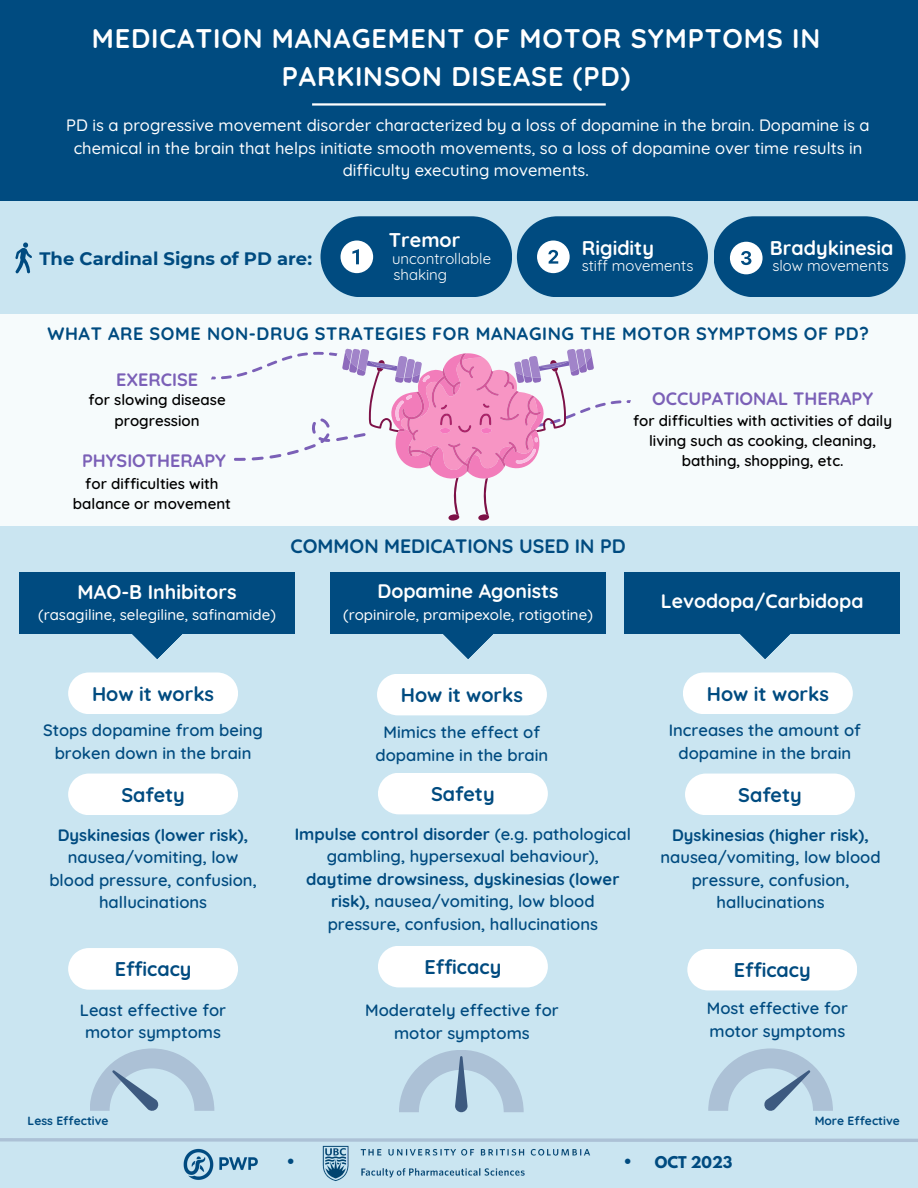
<style>
.page{position:relative;width:918px;height:1188px;background:#cae5f1}
.page>*{position:absolute;margin:0;border:0;box-sizing:border-box;transform-origin:0 0}
.t1{font:700 27px/37.2px "Quicksand";letter-spacing:.03em;color:#fff;text-align:center}
.t2{font:700 19.8px "Quicksand";color:#004b80}
.t3{font:700 19.8px "Quicksand";color:#fff}
.t4{font:700 19.5px "Quicksand";color:#fff}
.t5{font:700 19.5px "Quicksand";color:#004b80}
.t6{font:700 19.05px "Quicksand";color:#004b80}
.t7{font:700 18px "Quicksand";letter-spacing:.03em;color:#004b80}
.t8{font:700 18px "Quicksand";color:#7b60b7}
.t9{font:700 18px "Montserrat";color:#004b80}
.t10{font:600 16.5px/22.5px "Quicksand";color:#004b80;text-align:center}
.t11{font:500 16.5px/22.5px "Quicksand";color:#fff;text-align:center}
.t12{font:600 15px/20.2px "Quicksand";color:#000;text-align:center}
.t13{font:500 15px "Quicksand";color:#fff}
.t14{font:15px "Quicksand";color:#fff}
.t15{font:700 14.4px "League Spartan";color:#004b80}
.t16{font:700 12px "Quicksand";color:#004b80}
.s1{font-weight:700}
</style>
<div class="page">
<div style="left:0;top:0;width:918px;height:201px;background:#004b80"></div>
<div style="left:377px;top:674px;width:170px;height:41px;background:#fff"></div>
<div style="left:378px;top:773px;width:170px;height:41px;background:#fff"></div>
<div style="left:378px;top:946px;width:170px;height:41px;background:#fff"></div>
<svg style="left:68px;top:672px;width:170px;height:42px;background:#fbfdfe"></svg>
<div style="left:68px;top:774px;width:170px;height:41px;background:#fff"></div>
<svg style="left:68px;top:948px;width:170px;height:42px;background:#fbfdfe"></svg>
<div style="left:0;top:314px;width:918px;height:212px;background:#f6fbfc"></div>
<svg style="left:683px;top:672px;width:170px;height:42px;background:#fbfdfe"></svg>
<div style="left:685px;top:774px;width:170px;height:41px;background:#fff"></div>
<div style="left:687px;top:949px;width:170px;height:41px;background:#fff"></div>
<svg style="left:15px;top:242px;width:17px;height:32px"></svg>
<svg style="left:211px;top:348px;width:420px;height:173px"></svg>
<svg style="left:321px;top:216px;width:387px;height:81px;background:#216392"></svg>
<svg style="left:714px;top:216px;width:192px;height:81px;background:#1f6190"></svg>
<hr style="left:312px;top:103px;width:294px;height:3px;background:#fff">
<svg style="left:90px;top:1048px;width:124px;height:63px"></svg>
<svg style="left:399px;top:1050px;width:125px;height:62px"></svg>
<svg style="left:708px;top:1048px;width:125px;height:63px"></svg>
<svg style="left:0;top:1138px;width:918px;height:4px;background:#b0c6d9"></svg>
<svg style="left:739px;top:633px;width:52px;height:26px"></svg>
<div style="left:624px;top:572px;width:276px;height:61px;background:#004b80"></div>
<div style="left:330px;top:572px;width:276px;height:61px;background:#004b80"></div>
<svg style="left:442px;top:633px;width:52px;height:26px"></svg>
<div style="left:19px;top:572px;width:276px;height:61px;background:#004b80"></div>
<svg style="left:131px;top:633px;width:52px;height:26px"></svg>
<img style="left:322px;top:1145px;width:268px;height:36px">
<img style="left:183px;top:1149px;width:75px;height:31px">
<p class="t1" style="left:92px;top:20px;width:730px">MEDICATION MANAGEMENT OF MOTOR SYMPTOMS IN<br>PARKINSON DISEASE (PD)</p>
<p class="t11" style="left:66px;top:114px;width:805px">PD is a progressive movement disorder characterized by a loss of dopamine in the brain. Dopamine is a chemical in the brain that helps initiate smooth movements, so a loss of dopamine over time results in difficulty executing movements.</p>
<p class="t9" style="left:40px;top:248px;width:274px">The Cardinal Signs of PD are:</p>
<p class="t3" style="left:389px;top:227px;width:73px">Tremor</p>
<p class="t14" style="left:392px;top:249px;width:101px">uncontrollable</p>
<p class="t14" style="left:394px;top:265px;width:55px">shaking</p>
<p class="t3" style="left:582px;top:235px;width:74px">Rigidity</p>
<p class="t14" style="left:582px;top:256px;width:113px">stiff movements</p>
<p class="t3" style="left:770px;top:235px;width:125px">Bradykinesia</p>
<p class="t14" style="left:772px;top:256px;width:118px">slow movements</p>
<p class="t7" style="left:48px;top:322px;width:823px">WHAT ARE SOME NON-DRUG STRATEGIES FOR MANAGING THE MOTOR SYMPTOMS OF PD?</p>
<p class="t8" style="left:116px;top:368px;width:84px">EXERCISE</p>
<p class="t12" style="left:88px;top:390px;width:139px">for slowing disease progression</p>
<p class="t8" style="left:652px;top:387px;width:223px">OCCUPATIONAL THERAPY</p>
<p class="t12" style="left:633px;top:410px;width:261px">for difficulties with activities of daily living such as cooking, cleaning, bathing, shopping, etc.</p>
<p class="t8" style="left:82px;top:449px;width:145px">PHYSIOTHERAPY</p>
<p class="t12" style="left:73px;top:473px;width:160px">for difficulties with balance or movement</p>
<p class="t5" style="left:291px;top:534px;width:337px">COMMON MEDICATIONS USED IN PD</p>
<p class="t3" style="left:78px;top:579px;width:160px">MAO-B Inhibitors</p>
<p class="t13" style="left:38px;top:605px;width:239px">(rasagiline, selegiline, safinamide)</p>
<p class="t4" style="left:378px;top:578px;width:182px">Dopamine Agonists</p>
<p class="t13" style="left:343px;top:605px;width:251px">(ropinirole, pramipexole, rotigotine)</p>
<p class="t4" style="left:661px;top:589px;width:204px">Levodopa/Carbidopa</p>
<p class="t2" style="left:92px;top:681px;width:124px">How it works</p>
<p class="t2" style="left:401px;top:682px;width:124px">How it works</p>
<p class="t2" style="left:707px;top:681px;width:124px">How it works</p>
<p class="t10" style="left:43px;top:719px;width:221px">Stops dopamine from being broken down in the brain</p>
<p class="t10" style="left:376px;top:721px;width:174px">Mimics the effect of dopamine in the brain</p>
<p class="t10" style="left:669px;top:719px;width:194px">Increases the amount of dopamine in the brain</p>
<p class="t2" style="left:121px;top:782px;width:65px">Safety</p>
<p class="t2" style="left:431px;top:781px;width:65px">Safety</p>
<p class="t2" style="left:738px;top:782px;width:65px">Safety</p>
<p class="t10" style="left:49px;top:823px;width:209px"><span class="s1">Dyskinesias (lower risk), </span>nausea/vomiting, low blood pressure, confusion, hallucinations</p>
<p class="t10" style="left:295px;top:822px;width:338px"><span class="s1">Impulse control disorder</span> (e.g. pathological gambling, hypersexual behaviour), <span class="s1">daytime drowsiness, dyskinesias (lower risk),</span> nausea/vomiting, low blood pressure, confusion, hallucinations</p>
<p class="t10" style="left:660px;top:823px;width:222px"><span class="s1">Dyskinesias (higher risk), </span>nausea/vomiting, low blood pressure, confusion, hallucinations</p>
<p class="t2" style="left:115px;top:956px;width:78px">Efficacy</p>
<p class="t2" style="left:425px;top:954px;width:78px">Efficacy</p>
<p class="t2" style="left:734px;top:957px;width:78px">Efficacy</p>
<p class="t10" style="left:80px;top:998px;width:148px">Least effective for motor symptoms</p>
<p class="t10" style="left:365px;top:999px;width:195px">Moderately effective for motor symptoms</p>
<p class="t10" style="left:707px;top:997px;width:143px;text-align:left">Most effective for motor symptoms</p>
<p class="t16" style="left:28px;top:1113px;width:82px">Less Effective</p>
<p class="t16" style="left:815px;top:1113px;width:87px">More Effective</p>
<p class="t6" style="left:288px;top:1149px;width:8px">•</p>
<p class="t6" style="left:625px;top:1149px;width:8px">•</p>
<p class="t15" style="left:655px;top:1155px;width:79px">OCT 2023</p>
</div>
